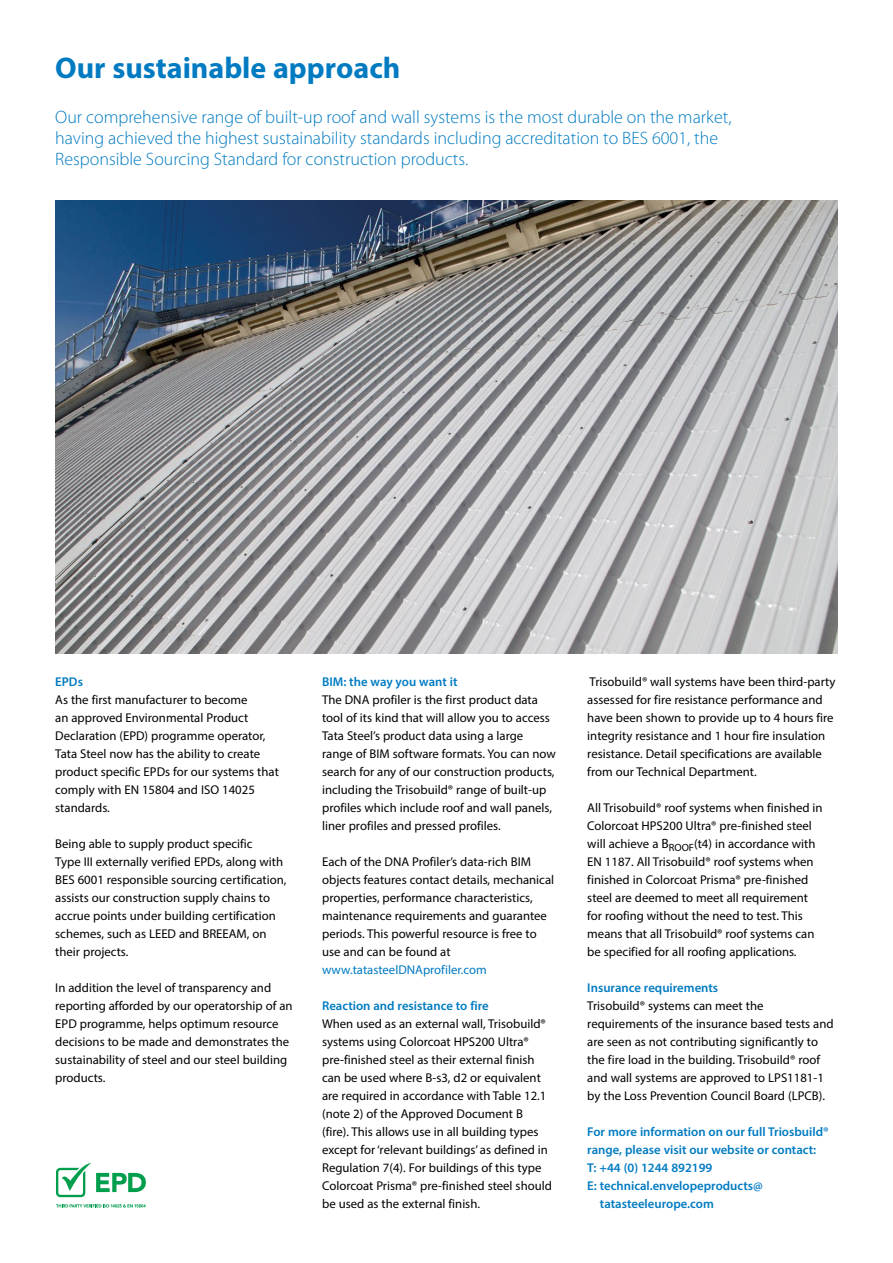
<style>
.page{position:relative;width:893px;height:1263px;background:#fff}
.page>*{position:absolute;margin:0;border:0;box-sizing:border-box;transform-origin:0 0}
.t1{font:700 30px "Myriad Pro";color:#007bc2}
.t2{font:300 18px/21px "Myriad Pro";color:#007bc2}
.t3{font:12.75px/18px "Myriad Pro";color:#000}
.t4{font:600 12.75px "Myriad Pro";color:#007bc2}
.t5{font:12.75px "Myriad Pro";color:#007bc2}
.s1{font-size:13.5px}
</style>
<div class="page">
<img style="left:55px;top:200px;width:783px;height:454px">
<svg style="left:56px;top:1163px;width:90px;height:34px"></svg>
<svg style="left:56px;top:1204px;width:90px;height:3px"></svg>
<h1 class="t1" style="left:55px;top:48px;width:347px">Our sustainable approach</h1>
<p class="t2" style="left:55px;top:107px;width:678px">Our comprehensive range of built-up roof and wall systems is the most durable on the market, having achieved the highest sustainability standards including accreditation to BES 6001, the<br>Responsible Sourcing Standard for construction products.</p>
<p class="t4" style="left:55px;top:673px;width:29px">EPDs</p>
<p class="t3" style="left:55px;top:690px;width:225px">As the first manufacturer to become<br>an approved Environmental Product Declaration (EPD) programme operator, Tata Steel now has the ability to create product specific EPDs for our systems that comply with EN 15804 and ISO 14025 standards.</p>
<p class="t3" style="left:55px;top:834px;width:233px">Being able to supply product specific<br>Type III externally verified EPDs, along with BES 6001 responsible sourcing certification, assists our construction supply chains to accrue points under building certification schemes, such as LEED and BREEAM, on their projects.</p>
<p class="t3" style="left:55px;top:978px;width:239px">In addition the level of transparency and reporting afforded by our operatorship of an EPD programme, helps optimum resource decisions to be made and demonstrates the sustainability of steel and our steel building products.</p>
<p class="t4" style="left:322px;top:673px;width:137px">BIM: the way you want it</p>
<p class="t3" style="left:322px;top:690px;width:235px">The DNA profiler is the first product data tool of its kind that will allow you to access Tata Steel’s product data using a large range of BIM software formats. You can now search for any of our construction products, including the Trisobuild® range of built-up profiles which include roof and wall panels, liner profiles and pressed profiles.</p>
<p class="t3" style="left:322px;top:852px;width:234px">Each of the DNA Profiler’s data-rich BIM objects features contact details, mechanical properties, performance characteristics, maintenance requirements and guarantee periods. This powerful resource is free to use and can be found at</p>
<p class="t5" style="left:322px;top:961px;width:166px">www.tatasteelDNAprofiler.com</p>
<p class="t4" style="left:322px;top:997px;width:168px">Reaction and resistance to fire</p>
<p class="t3" style="left:322px;top:1014px;width:231px">When used as an external wall, Trisobuild® systems using Colorcoat HPS200 Ultra® pre-finished steel as their external finish can be used where B-s3, d2 or equivalent are required in accordance with Table 12.1 (note 2) of the Approved Document B (fire). This allows use in all building types except for ‘relevant buildings’ as defined in Regulation 7(4). For buildings of this type Colorcoat Prisma® pre-finished steel should be used as the external finish.</p>
<p class="t3" style="left:587px;top:672px;width:250px">Trisobuild® wall systems have been third-party assessed for fire resistance performance and have been shown to provide up to 4 hours fire integrity resistance and 1 hour fire insulation resistance. Detail specifications are available from our Technical Department.</p>
<p class="t3" style="left:587px;top:798px;width:237px">All Trisobuild® roof systems when finished in Colorcoat HPS200 Ultra® pre-finished steel will achieve a <span class="s1">B</span><sub>ROOF</sub>(t4) in accordance with EN 1187. All Trisobuild® roof systems when finished in Colorcoat Prisma® pre-finished steel are deemed to meet all requirement for roofing without the need to test. This means that all Trisobuild® roof systems can be specified for all roofing applications.</p>
<p class="t4" style="left:587px;top:979px;width:132px">Insurance requirements</p>
<p class="t3" style="left:587px;top:996px;width:248px">Trisobuild® systems can meet the requirements of the insurance based tests and are seen as not contributing significantly to the fire load in the building. Trisobuild® roof and wall systems are approved to LPS1181-1 by the Loss Prevention Council Board (LPCB).</p>
<p class="t4" style="left:587px;top:1123px;width:243px">For more information on our full Triosbuild®</p>
<p class="t4" style="left:587px;top:1141px;width:230px">range, please visit our website or contact:</p>
<p class="t4" style="left:587px;top:1159px;width:127px">T: +44 (0) 1244 892199</p>
<p class="t4" style="left:587px;top:1177px;width:177px">E: technical.envelopeproducts@</p>
<p class="t4" style="left:600px;top:1195px;width:115px">tatasteeleurope.com</p>
</div>
